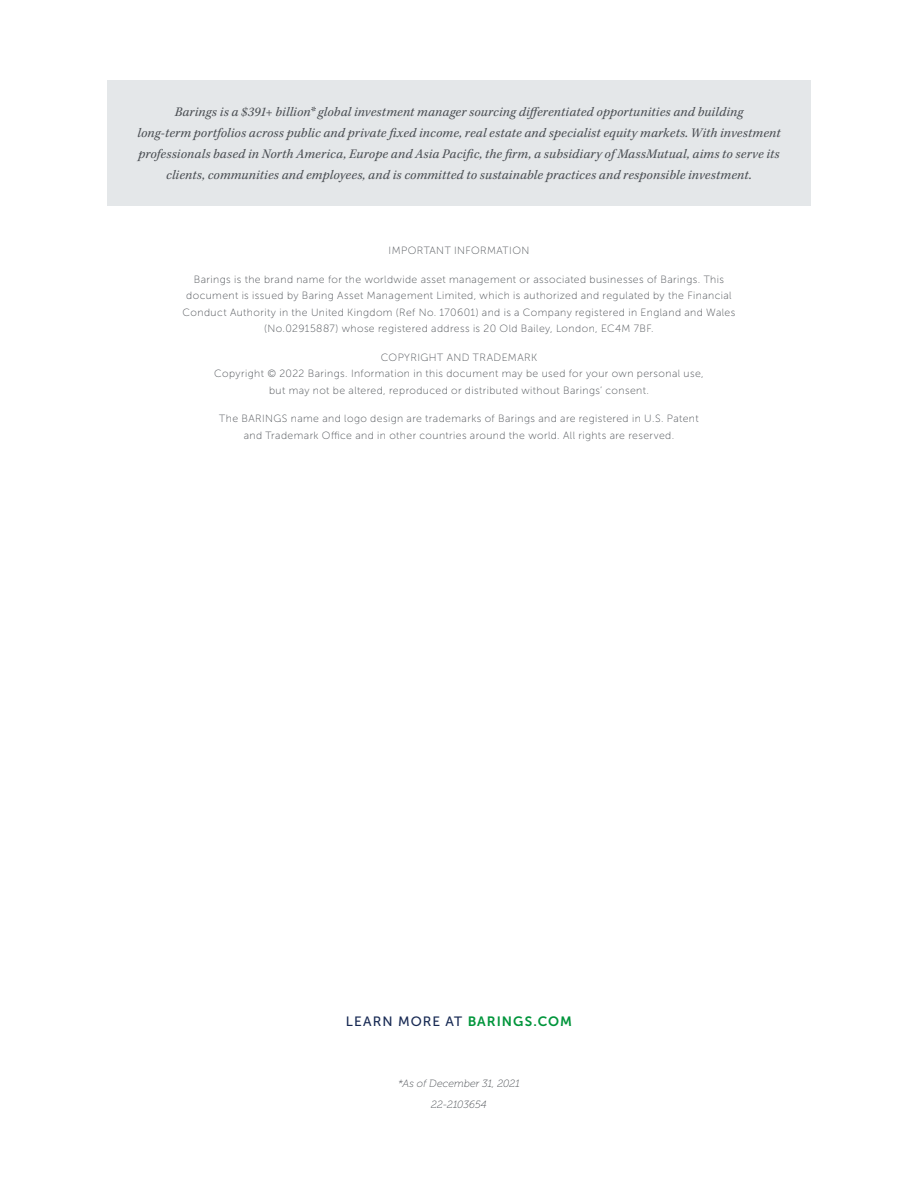
<style>
.page{position:relative;width:918px;height:1188px;background:#fff}
.page>*{position:absolute;margin:0;border:0;box-sizing:border-box;transform-origin:0 0}
.t1{font:italic 13.5px/21px "Kepler Std";letter-spacing:.015em;color:#4b4f54;text-align:center}
.t2{font:13.5px "Museo Sans 500";letter-spacing:.075em;color:#182a54}
.t3{font:10.5px/16.5px "Museo Sans 100";letter-spacing:.04em;color:#4b4f54;text-align:center}
.t4{font:italic 10.5px "Museo 100";letter-spacing:.015em;color:#4b4f54}
.s1{font-family:"Museo Sans 700";color:#00953b}
</style>
<div class="page">
<div style="left:107px;top:80px;width:704px;height:126px;background:#e4e7e9"></div>
<p class="t1" style="left:175px;top:101px;width:570px">Barings is a $391+ billion* global investment manager sourcing differentiated opportunities and building</p>
<p class="t1" style="left:137px;top:122px;width:645px">long-term portfolios across public and private fixed income, real estate and specialist equity markets. With investment professionals based in North America, Europe and Asia Pacific, the firm, a subsidiary of MassMutual, aims to serve its clients, communities and employees, and is committed to sustainable practices and responsible investment.</p>
<p class="t3" style="left:389px;top:242px;width:142px">IMPORTANT INFORMATION</p>
<p class="t3" style="left:183px;top:271px;width:554px">Barings is the brand name for the worldwide asset management or associated businesses of Barings. This document is issued by Baring Asset Management Limited, which is authorized and regulated by the Financial Conduct Authority in the United Kingdom (Ref No. 170601) and is a Company registered in England and Wales (No.02915887) whose registered address is 20 Old Bailey, London, EC4M 7BF.</p>
<p class="t3" style="left:214px;top:349px;width:491px">COPYRIGHT AND TRADEMARK<br>Copyright © 2022 Barings. Information in this document may be used for your own personal use, but may not be altered, reproduced or distributed without Barings’ consent.</p>
<p class="t3" style="left:219px;top:410px;width:481px">The BARINGS name and logo design are trademarks of Barings and are registered in U.S. Patent and Trademark Office and in other countries around the world. All rights are reserved.</p>
<p class="t2" style="left:346px;top:1014px;width:228px">LEARN MORE AT <span class="s1">BARINGS.COM</span></p>
<p class="t4" style="left:398px;top:1078px;width:123px">*As of December 31, 2021</p>
<p class="t4" style="left:431px;top:1099px;width:57px">22-2103654</p>
</div>
